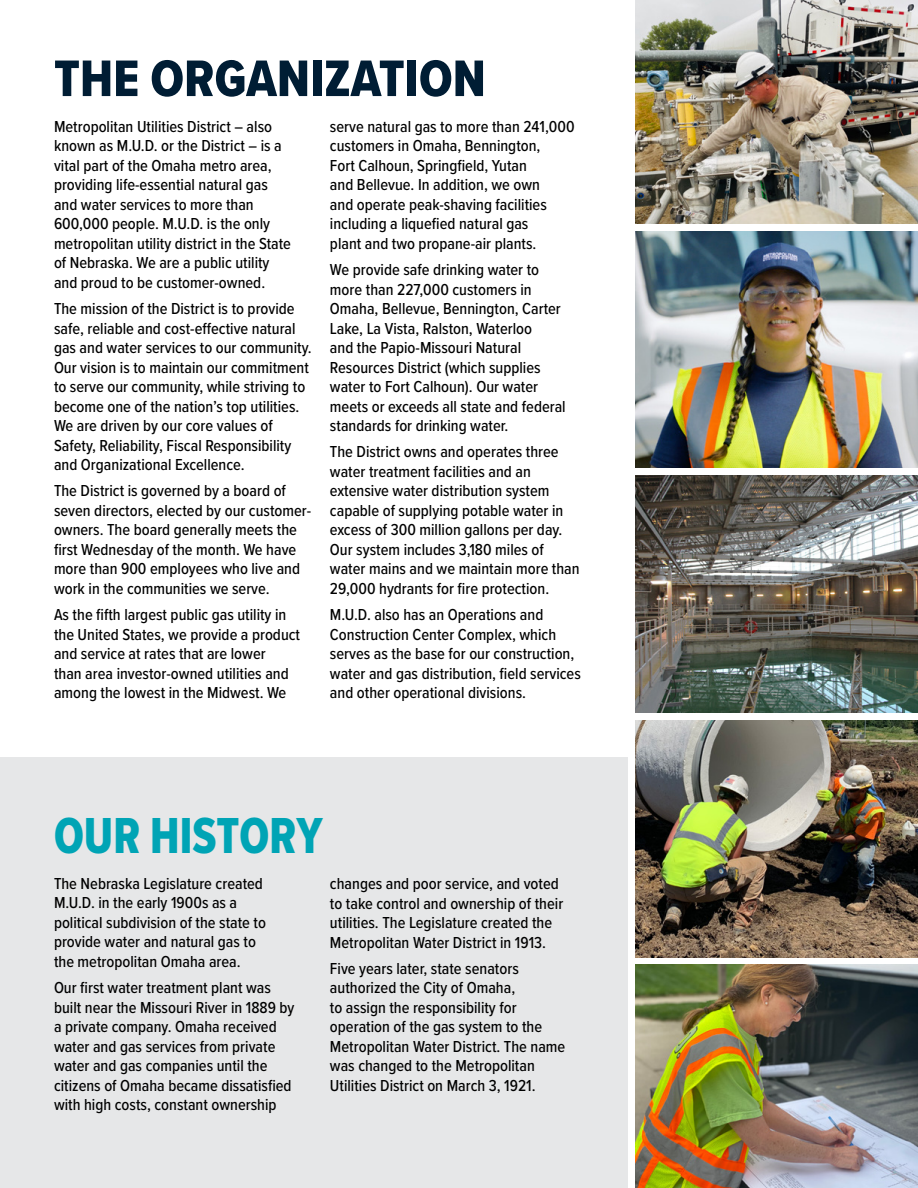
<style>
.page{position:relative;width:918px;height:1188px;background:#fff}
.page>*{position:absolute;margin:0;border:0;box-sizing:border-box;transform-origin:0 0}
.t1{font:53.25px "Proxima Nova Cond Extrabld";color:#001d34}
.t2{font:52.5px "Proxima Nova Cond Extrabld";color:#00a4b5;scale:.9 1}
.t3{font:500 16.5px/19.5px "Proxima Nova Cond";color:#000}
</style>
<div class="page">
<img style="left:635px;top:720px;width:283px;height:237px">
<img style="left:635px;top:0;width:283px;height:223px">
<img style="left:635px;top:476px;width:283px;height:236px">
<img style="left:635px;top:965px;width:283px;height:223px">
<img style="left:635px;top:231px;width:283px;height:237px">
<div style="left:0;top:757px;width:628px;height:431px;background:#e6e7e8"></div>
<h1 class="t1" style="left:54px;top:39px;width:433px">THE ORGANIZATION</h1>
<p class="t3" style="left:54px;top:116px;width:239px">Metropolitan Utilities District – also known as M.U.D. or the District – is a vital part of the Omaha metro area, providing life-essential natural gas and water services to more than 600,000 people. M.U.D. is the only metropolitan utility district in the State of Nebraska. We are a public utility and proud to be customer-owned.</p>
<p class="t3" style="left:54px;top:298px;width:259px">The mission of the District is to provide safe, reliable and cost-effective natural gas and water services to our community.<br>Our vision is to maintain our commitment to serve our community, while striving to become one of the nation’s top utilities.<br>We are driven by our core values of Safety, Reliability, Fiscal Responsibility and Organizational Excellence.</p>
<p class="t3" style="left:54px;top:481px;width:259px">The District is governed by a board of seven directors, elected by our customer&shy;owners. The board generally meets the first Wednesday of the month. We have more than 900 employees who live and work in the communities we serve.</p>
<p class="t3" style="left:54px;top:604px;width:248px">As the fifth largest public gas utility in the United States, we provide a product and service at rates that are lower<br>than area investor-owned utilities and among the lowest in the Midwest. We</p>
<p class="t3" style="left:330px;top:116px;width:246px">serve natural gas to more than 241,000 customers in Omaha, Bennington,<br>Fort Calhoun, Springfield, Yutan<br>and Bellevue. In addition, we own<br>and operate peak-shaving facilities including a liquefied natural gas<br>plant and two propane-air plants.</p>
<p class="t3" style="left:330px;top:259px;width:237px">We provide safe drinking water to more than 227,000 customers in Omaha, Bellevue, Bennington, Carter Lake, La Vista, Ralston, Waterloo<br>and the Papio-Missouri Natural Resources District (which supplies water to Fort Calhoun). Our water meets or exceeds all state and federal standards for drinking water.</p>
<p class="t3" style="left:330px;top:442px;width:251px">The District owns and operates three water treatment facilities and an extensive water distribution system capable of supplying potable water in excess of 300 million gallons per day.<br>Our system includes 3,180 miles of water mains and we maintain more than 29,000 hydrants for fire protection.</p>
<p class="t3" style="left:330px;top:604px;width:252px">M.U.D. also has an Operations and Construction Center Complex, which serves as the base for our construction, water and gas distribution, field services and other operational divisions.</p>
<h2 class="t2" style="left:54px;top:797px;width:300px">OUR HISTORY</h2>
<p class="t3" style="left:54px;top:873px;width:214px">The Nebraska Legislature created<br>M.U.D. in the early 1900s as a political subdivision of the state to provide water and natural gas to the metropolitan Omaha area.</p>
<p class="t3" style="left:54px;top:977px;width:242px">Our first water treatment plant was built near the Missouri River in 1889 by a private company. Omaha received water and gas services from private water and gas companies until the citizens of Omaha became dissatisfied with high costs, constant ownership</p>
<p class="t3" style="left:330px;top:873px;width:235px">changes and poor service, and voted to take control and ownership of their utilities. The Legislature created the Metropolitan Water District in 1913.</p>
<p class="t3" style="left:330px;top:958px;width:237px">Five years later, state senators authorized the City of Omaha,<br>to assign the responsibility for operation of the gas system to the Metropolitan Water District. The name was changed to the Metropolitan Utilities District on March 3, 1921.</p>
</div>
